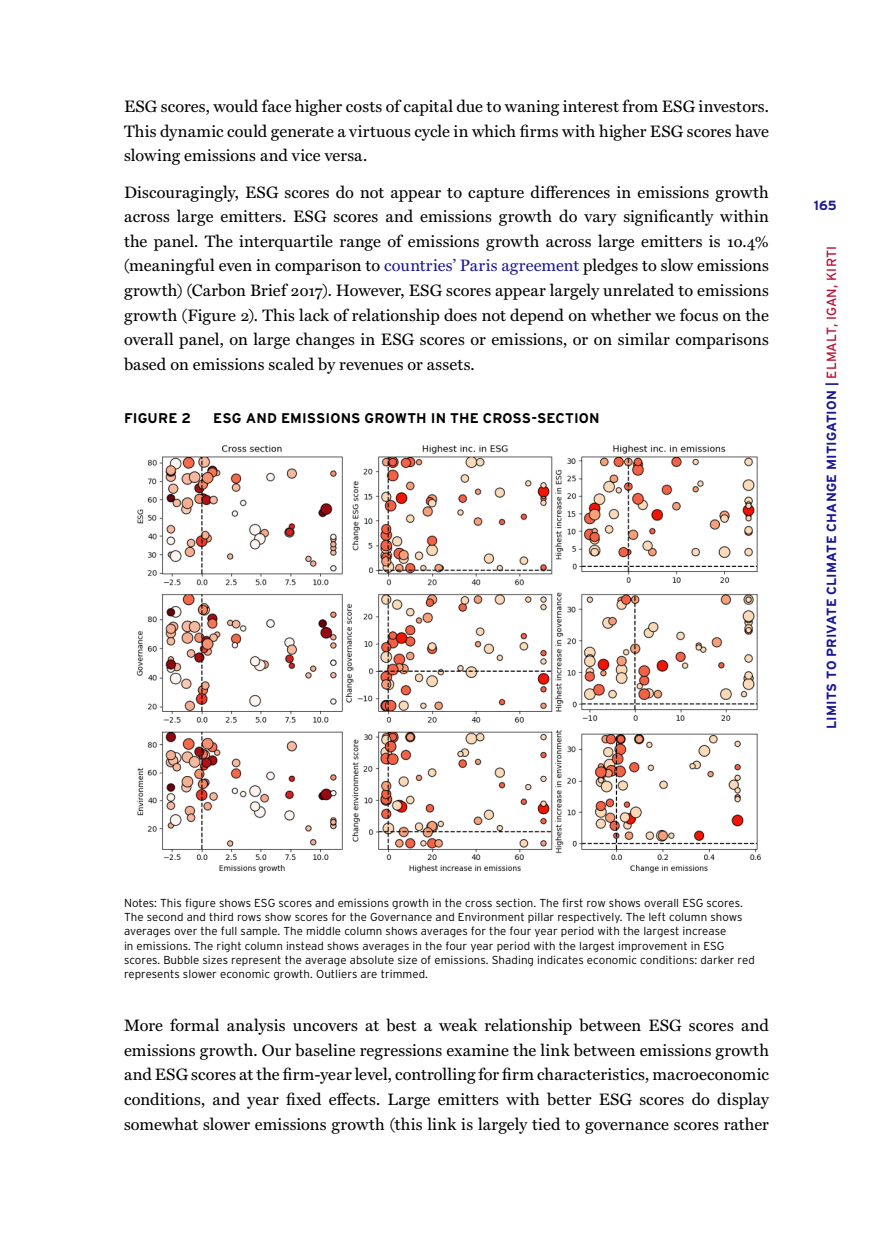
<style>
.page{position:relative;width:893px;height:1241px;background:#fff}
.page>*{position:absolute;margin:0;border:0;box-sizing:border-box;transform-origin:0 0}
.t1{font:16.62px/24.5px "Miller Text";letter-spacing:.005em;color:#000;text-align:justify}
.t2{font:700 14px "Interstate";letter-spacing:.01em;color:#000}
.t3{font:700 13.3px "Interstate";letter-spacing:.005em;color:#191998}
.t4{font:300 11.55px/14px "Interstate";letter-spacing:.005em;color:#000}
.s1{color:#191998}
.s2{font-weight:400;color:#bb0f33}
</style>
<div class="page">
<img style="left:136px;top:445px;width:625px;height:428px">
<p class="t1" style="left:124px;top:93px;width:646px">ESG scores, would face higher costs of capital due to waning interest from ESG investors.<br>This dynamic could generate a virtuous cycle in which firms with higher ESG scores have slowing emissions and vice versa.</p>
<p class="t1" style="left:124px;top:179px;width:646px">Discouragingly, ESG scores do not appear to capture differences in emissions growth across large emitters. ESG scores and emissions growth do vary significantly within the panel. The interquartile range of emissions growth across large emitters is 10.4% (meaningful even in comparison to <span class="s1">countries’ Paris agreement</span> pledges to slow emissions growth) (Carbon Brief 2017). However, ESG scores appear largely unrelated to emissions growth (Figure 2). This lack of relationship does not depend on whether we focus on the overall panel, on large changes in ESG scores or emissions, or on similar comparisons based on emissions scaled by revenues or assets.</p>
<p class="t2" style="left:124px;top:410px;width:69px">FIGURE 2</p>
<p class="t2" style="left:213px;top:410px;width:388px">ESG AND EMISSIONS GROWTH IN THE CROSS-SECTION</p>
<p class="t3" style="left:814px;top:198px;width:25px">165</p>
<p class="t3" style="left:824px;top:728px;width:484px;rotate:-90deg">LIMITS TO PRIVATE CLIMATE CHANGE MITIGATION | <span class="s2">ELMALT, IGAN, KIRTI</span></p>
<p class="t4" style="left:124px;top:896px;width:632px">Notes: This figure shows ESG scores and emissions growth in the cross section. The first row shows overall ESG scores.<br>The second and third rows show scores for the Governance and Environment pillar respectively. The left column shows averages over the full sample. The middle column shows averages for the four year period with the largest increase<br>in emissions. The right column instead shows averages in the four year period with the largest improvement in ESG scores. Bubble sizes represent the average absolute size of emissions. Shading indicates economic conditions: darker red represents slower economic growth. Outliers are trimmed.</p>
<p class="t1" style="left:124px;top:1012px;width:646px">More formal analysis uncovers at best a weak relationship between ESG scores and emissions growth. Our baseline regressions examine the link between emissions growth and ESG scores at the firm-year level, controlling for firm characteristics, macroeconomic conditions, and year fixed effects. Large emitters with better ESG scores do display somewhat slower emissions growth (this link is largely tied to governance scores rather</p>
</div>
